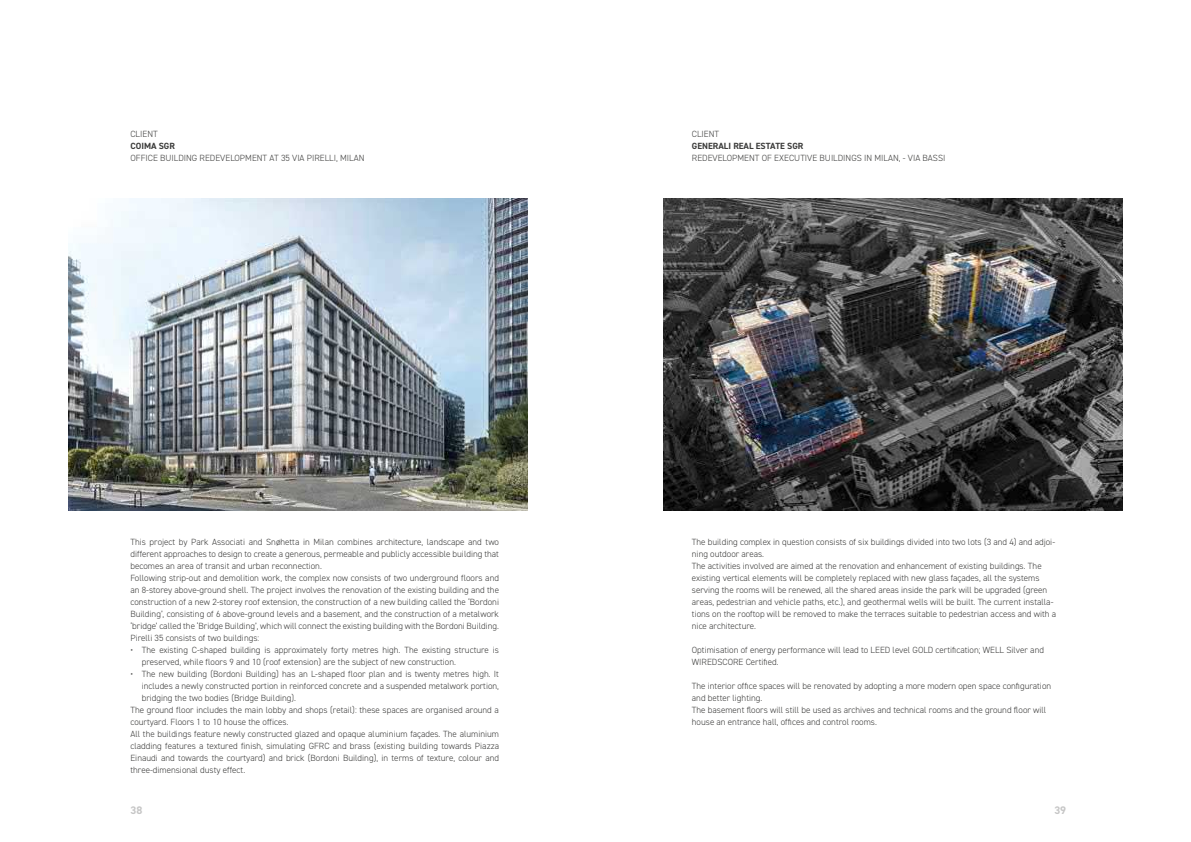
<style>
.page{position:relative;width:1191px;height:842px;background:#fff}
.page>*{position:absolute;margin:0;border:0;box-sizing:border-box;transform-origin:0 0}
.t1{font:700 11px "DIN2014";color:#c6c6c6}
.t2{font:300 9px/12px "DIN2014";color:#3c3c3b}
.t3{font:700 9px "DIN2014";color:#3c3c3b}
</style>
<div class="page">
<img style="left:663px;top:198px;width:460px;height:312px">
<img style="left:68px;top:198px;width:459px;height:312px">
<p class="t2" style="left:130px;top:128px;width:29px">CLIENT</p>
<p class="t3" style="left:130px;top:140px;width:46px">COIMA SGR</p>
<p class="t2" style="left:130px;top:152px;width:236px">OFFICE BUILDING REDEVELOPMENT AT 35 VIA PIRELLI, MILAN</p>
<p class="t2" style="left:130px;top:536px;width:370px">This project by Park Associati and Snøhetta in Milan combines architecture, landscape and two different approaches to design to create a generous, permeable and publicly accessible building that becomes an area of transit and urban reconnection.<br>Following strip-out and demolition work, the complex now consists of two underground floors and an 8-storey above-ground shell. The project involves the renovation of the existing building and the construction of a new 2-storey roof extension, the construction of a new building called the ‘Bordoni Building’, consisting of 6 above-ground levels and a basement, and the construction of a metalwork ‘bridge’ called the ‘Bridge Building’, which will connect the existing building with the Bordoni Building.<br>Pirelli 35 consists of two buildings:</p>
<p class="t2" style="left:142px;top:644px;width:359px">The existing C-shaped building is approximately forty metres high. The existing structure is</p>
<p class="t2" style="left:142px;top:656px;width:316px">preserved, while floors 9 and 10 (roof extension) are the subject of new construction.</p>
<p class="t2" style="left:142px;top:668px;width:359px">The new building (Bordoni Building) has an L-shaped floor plan and is twenty metres high. It</p>
<p class="t2" style="left:142px;top:680px;width:359px">includes a newly constructed portion in reinforced concrete and a suspended metalwork portion,</p>
<p class="t2" style="left:142px;top:692px;width:156px">bridging the two bodies (Bridge Building).</p>
<p class="t2" style="left:130px;top:704px;width:370px">The ground floor includes the main lobby and shops (retail): these spaces are organised around a</p>
<p class="t2" style="left:130px;top:716px;width:160px">courtyard. Floors 1 to 10 house the offices.</p>
<p class="t2" style="left:130px;top:728px;width:370px">All the buildings feature newly constructed glazed and opaque aluminium façades. The aluminium</p>
<p class="t2" style="left:130px;top:740px;width:370px">cladding features a textured finish, simulating GFRC and brass (existing building towards Piazza</p>
<p class="t2" style="left:130px;top:752px;width:370px">Einaudi and towards the courtyard) and brick (Bordoni Building), in terms of texture, colour and</p>
<p class="t2" style="left:130px;top:764px;width:116px">three-dimensional dusty effect.</p>
<p class="t2" style="left:130px;top:644px;width:4px">•</p>
<p class="t2" style="left:130px;top:668px;width:4px">•</p>
<p class="t2" style="left:692px;top:128px;width:29px">CLIENT</p>
<p class="t3" style="left:692px;top:140px;width:113px">GENERALI REAL ESTATE SGR</p>
<p class="t2" style="left:692px;top:152px;width:255px">REDEVELOPMENT OF EXECUTIVE BUILDINGS IN MILAN, - VIA BASSI</p>
<p class="t2" style="left:692px;top:536px;width:366px">The building complex in question consists of six buildings divided into two lots (3 and 4) and adjoi&shy;ning outdoor areas.<br>The activities involved are aimed at the renovation and enhancement of existing buildings. The existing vertical elements will be completely replaced with new glass façades, all the systems serving the rooms will be renewed, all the shared areas inside the park will be upgraded (green areas, pedestrian and vehicle paths, etc.), and geothermal wells will be built. The current installa&shy;tions on the rooftop will be removed to make the terraces suitable to pedestrian access and with a nice architecture.</p>
<p class="t2" style="left:692px;top:644px;width:354px">Optimisation of energy performance will lead to LEED level GOLD certification; WELL Silver and<br>WIREDSCORE Certified.</p>
<p class="t2" style="left:692px;top:680px;width:361px">The interior office spaces will be renovated by adopting a more modern open space configuration and better lighting.<br>The basement floors will still be used as archives and technical rooms and the ground floor will house an entrance hall, offices and control rooms.</p>
<p class="t1" style="left:130px;top:802px;width:13px">38</p>
<p class="t1" style="left:1054px;top:802px;width:13px">39</p>
</div>
